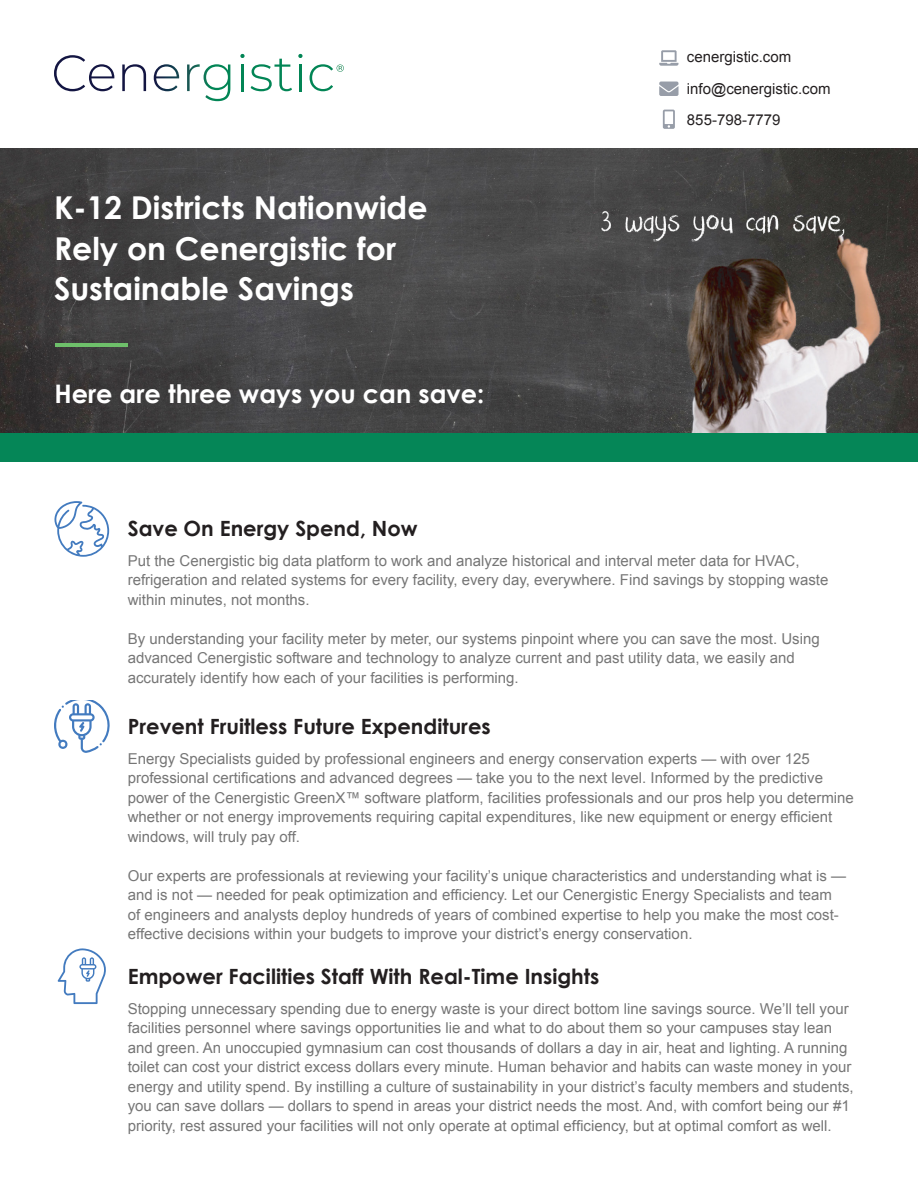
<style>
.page{position:relative;width:918px;height:1188px;background:#fff}
.page>*{position:absolute;margin:0;border:0;box-sizing:border-box;transform-origin:0 0}
.t1{font:700 31.5px/40.5px "Century Gothic";color:#fff}
.t2{font:700 25.5px "Century Gothic";color:#fff}
.t3{font:700 21px "Century Gothic";color:#231f20}
.t4{font:15px/19.5px "Arial";color:#767676}
.t5{font:15px "Arial";color:#231f20}
</style>
<div class="page">
<img style="left:0;top:148px;width:918px;height:286px">
<svg style="left:54px;top:55px;width:60px;height:36px"></svg>
<svg style="left:122px;top:64px;width:24px;height:27px"></svg>
<svg style="left:154px;top:64px;width:25px;height:27px"></svg>
<svg style="left:187px;top:64px;width:43px;height:37px"></svg>
<hr style="left:241px;top:64px;width:3px;height:27px;background:#028555">
<svg style="left:240px;top:54px;width:5px;height:4px"></svg>
<svg style="left:251px;top:59px;width:41px;height:32px"></svg>
<hr style="left:299px;top:64px;width:3px;height:27px;background:#028555">
<svg style="left:298px;top:54px;width:5px;height:4px"></svg>
<svg style="left:310px;top:64px;width:34px;height:27px"></svg>
<svg style="left:659px;top:50px;width:20px;height:16px"></svg>
<svg style="left:659px;top:82px;width:20px;height:14px"></svg>
<svg style="left:663px;top:110px;width:12px;height:19px"></svg>
<svg style="left:54px;top:501px;width:55px;height:56px"></svg>
<svg style="left:54px;top:701px;width:56px;height:52px"></svg>
<svg style="left:58px;top:948px;width:48px;height:56px"></svg>
<div style="left:0;top:434px;width:918px;height:28px;background:#058657"></div>
<hr style="left:55px;top:343px;width:72px;height:3px;background:#6ec06a">
<p class="t1" style="left:54px;top:186px;width:375px">K-12 Districts Nationwide<br>Rely on Cenergistic for<br>Sustainable Savings</p>
<p class="t2" style="left:54px;top:374px;width:431px">Here are three ways you can save:</p>
<p class="t5" style="left:687px;top:47px;width:106px">cenergistic.com</p>
<p class="t5" style="left:687px;top:78px;width:145px">info@cenergistic.com</p>
<p class="t5" style="left:687px;top:110px;width:95px">855-798-7779</p>
<p class="t3" style="left:128px;top:512px;width:291px">Save On Energy Spend, Now</p>
<p class="t4" style="left:128px;top:551px;width:702px">Put the Cenergistic big data platform to work and analyze historical and interval meter data for HVAC, refrigeration and related systems for every facility, every day, everywhere. Find savings by stopping waste within minutes, not months.</p>
<p class="t4" style="left:128px;top:629px;width:693px">By understanding your facility meter by meter, our systems pinpoint where you can save the most. Using advanced Cenergistic software and technology to analyze current and past utility data, we easily and accurately identify how each of your facilities is performing.</p>
<p class="t3" style="left:128px;top:710px;width:364px">Prevent Fruitless Future Expenditures</p>
<p class="t4" style="left:128px;top:749px;width:728px">Energy Specialists guided by professional engineers and energy conservation experts — with over 125 professional certifications and advanced degrees — take you to the next level. Informed by the predictive power of the Cenergistic GreenX™ software platform, facilities professionals and our pros help you determine whether or not energy improvements requiring capital expenditures, like new equipment or energy efficient windows, will truly pay off.</p>
<p class="t4" style="left:128px;top:866px;width:720px">Our experts are professionals at reviewing your facility’s unique characteristics and understanding what is — and is not — needed for peak optimization and efficiency. Let our Cenergistic Energy Specialists and team of engineers and analysts deploy hundreds of years of combined expertise to help you make the most cost&shy;effective decisions within your budgets to improve your district’s energy conservation.</p>
<p class="t3" style="left:128px;top:960px;width:473px">Empower Facilities Staff With Real-Time Insights</p>
<p class="t4" style="left:128px;top:999px;width:727px">Stopping unnecessary spending due to energy waste is your direct bottom line savings source. We’ll tell your facilities personnel where savings opportunities lie and what to do about them so your campuses stay lean and green. An unoccupied gymnasium can cost thousands of dollars a day in air, heat and lighting. A running toilet can cost your district excess dollars every minute. Human behavior and habits can waste money in your energy and utility spend. By instilling a culture of sustainability in your district’s faculty members and students, you can save dollars — dollars to spend in areas your district needs the most. And, with comfort being our #1 priority, rest assured your facilities will not only operate at optimal efficiency, but at optimal comfort as well.</p>
</div>
